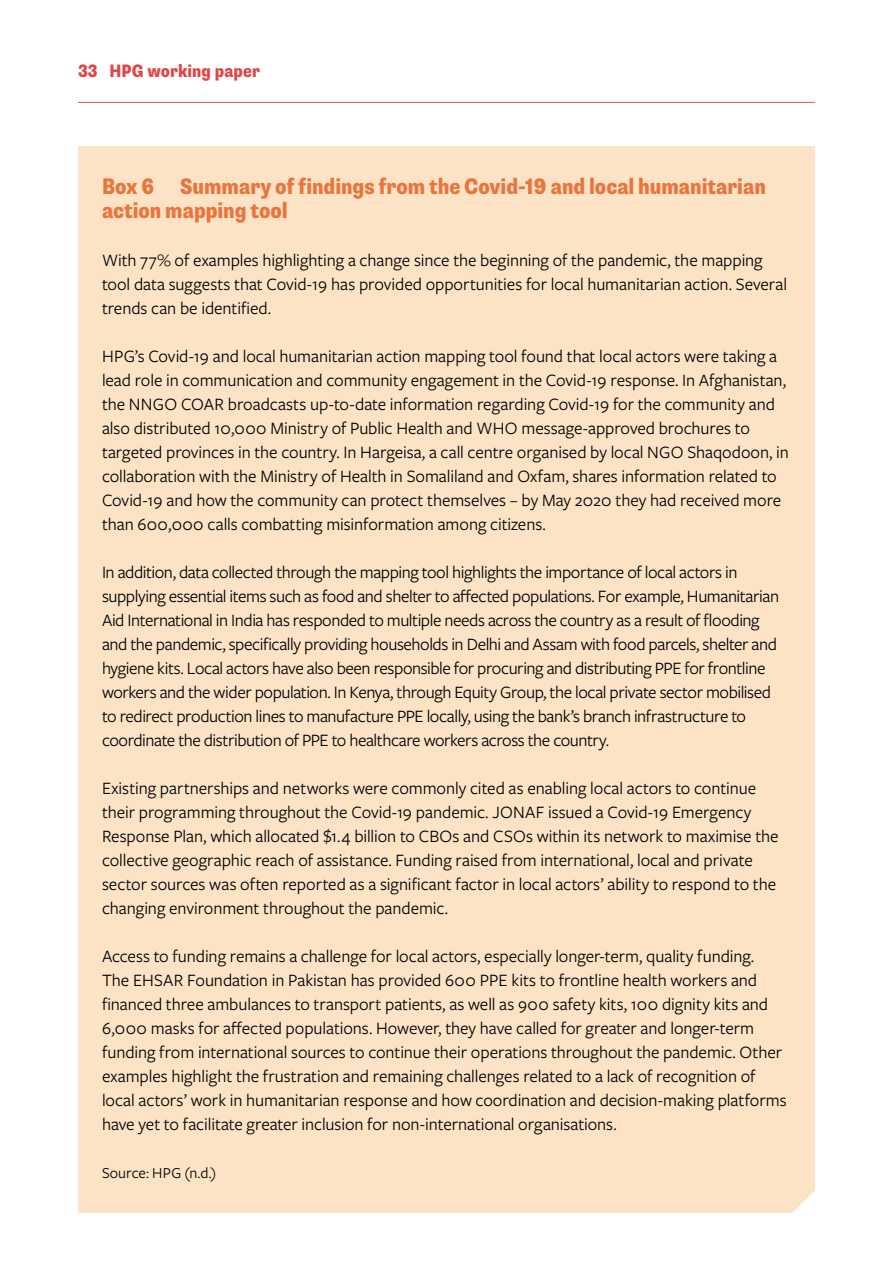
<style>
.page{position:relative;width:893px;height:1263px;background:#fff}
.page>*{position:absolute;margin:0;border:0;box-sizing:border-box;transform-origin:0 0}
.t1{font:800 condensed 22.5px/24px "Supria Sans";color:#eb743d}
.Box_body_text{font:18px/24px "Freight Sans Pro";letter-spacing:-.005em;color:#000}
.Box_body_text-2{font:18px/24px "Freight Sans Pro";letter-spacing:-.025em;color:#000}
.t2{font:800 condensed 18px "Supria Sans";letter-spacing:.005em;color:#e04547}
.Box_source{font:15.75px "Freight Sans Pro";color:#000}
</style>
<div class="page">
<hr style="left:78px;top:102px;width:737px;height:1px;background:#e04547">
<div style="left:78px;top:147px;width:737px;height:108px;background:#fce3c6"></div>
<div style="left:78px;top:222px;width:737px;height:127px;background:#fce3c6"></div>
<div style="left:78px;top:318px;width:737px;height:247px;background:#fce3c6"></div>
<div style="left:78px;top:534px;width:737px;height:247px;background:#fce3c6"></div>
<div style="left:78px;top:750px;width:737px;height:199px;background:#fce3c6"></div>
<div style="left:78px;top:918px;width:737px;height:247px;background:#fce3c6"></div>
<div style="left:78px;top:1165px;width:737px;height:48px;background:#fce3c6"></div>
<p class="t2" style="left:78px;top:59px;width:183px">33 HPG working paper</p>
<p class="t1" style="left:102px;top:174px;width:665px">Box 6 Summary of findings from the Covid-19 and local humanitarian action mapping tool</p>
<p class="Box_body_text" style="left:102px;top:247px;width:687px">With 77% of examples highlighting a change since the beginning of the pandemic, the mapping tool data suggests that Covid-19 has provided opportunities for local humanitarian action. Several trends can be identified.</p>
<p class="Box_body_text" style="left:102px;top:343px;width:688px">HPG’s Covid-19 and local humanitarian action mapping tool found that local actors were taking a lead role in communication and community engagement in the Covid-19 response. In Afghanistan, the NNGO COAR broadcasts up-to-date information regarding Covid-19 for the community and also distributed 10,000 Ministry of Public Health and WHO message-approved brochures to targeted provinces in the country. In Hargeisa, a call centre organised by local NGO Shaqodoon, in collaboration with the Ministry of Health in Somaliland and Oxfam, shares information related to Covid-19 and how the community can protect themselves – by May 2020 they had received more than 600,000 calls combatting misinformation among citizens.</p>
<p class="Box_body_text-2" style="left:102px;top:559px;width:679px">In addition, data collected through the mapping tool highlights the importance of local actors in supplying essential items such as food and shelter to affected populations. For example, Humanitarian Aid International in India has responded to multiple needs across the country as a result of flooding and the pandemic, specifically providing households in Delhi and Assam with food parcels, shelter and hygiene kits. Local actors have also been responsible for procuring and distributing PPE for frontline workers and the wider population. In Kenya, through Equity Group, the local private sector mobilised to redirect production lines to manufacture PPE locally, using the bank’s branch infrastructure to coordinate the distribution of PPE to healthcare workers across the country.</p>
<p class="Box_body_text" style="left:102px;top:775px;width:678px">Existing partnerships and networks were commonly cited as enabling local actors to continue their programming throughout the Covid-19 pandemic. JONAF issued a Covid-19 Emergency Response Plan, which allocated $1.4 billion to CBOs and CSOs within its network to maximise the collective geographic reach of assistance. Funding raised from international, local and private sector sources was often reported as a significant factor in local actors’ ability to respond to the changing environment throughout the pandemic.</p>
<p class="Box_body_text" style="left:102px;top:943px;width:686px">Access to funding remains a challenge for local actors, especially longer-term, quality funding.<br>The EHSAR Foundation in Pakistan has provided 600 PPE kits to frontline health workers and financed three ambulances to transport patients, as well as 900 safety kits, 100 dignity kits and 6,000 masks for affected populations. However, they have called for greater and longer-term funding from international sources to continue their operations throughout the pandemic. Other examples highlight the frustration and remaining challenges related to a lack of recognition of local actors’ work in humanitarian response and how coordination and decision-making platforms have yet to facilitate greater inclusion for non-international organisations.</p>
<p class="Box_source" style="left:102px;top:1162px;width:116px">Source: HPG (n.d.)</p>
</div>
